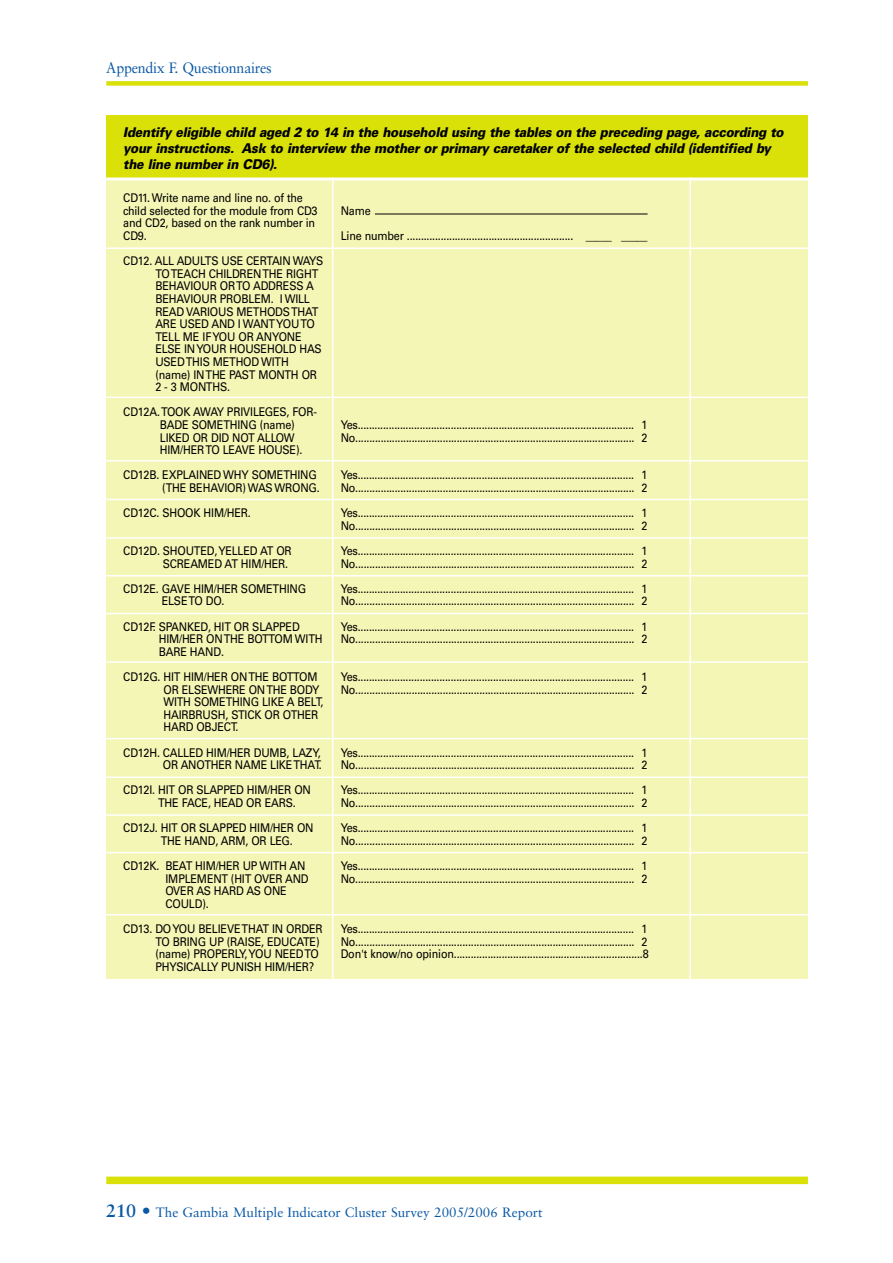
<style>
.page{position:relative;width:893px;height:1263px;background:#fff}
.page>*{position:absolute;margin:0;border:0;box-sizing:border-box;transform-origin:0 0}
.t1{font:15px "Sabon";letter-spacing:-.015em;color:#0a58a5;scale:.95 1}
.t2{font:italic 900 13.5px/16.2px "Univers";letter-spacing:-.02em;color:#000;scale:.9 1}
.t3{font:13.5px "Sabon";color:#0a58a5}
.t4{font:12px/12.6px "Univers";letter-spacing:-.015em;color:#000;scale:.9 1}
.s1{font-weight:700;font-size:18px}
</style>
<div class="page">
<div style="left:106px;top:81px;width:702px;height:5px;background:#d9e109"></div>
<div style="left:106px;top:1176px;width:702px;height:8px;background:#d9e109"></div>
<div style="left:106px;top:122px;width:702px;height:857px;background:#f4f6b5"></div>
<div style="left:106px;top:115px;width:702px;height:62px;background:#d9e109"></div>
<hr style="left:106px;top:177px;width:702px;height:3px;background:#fff">
<hr style="left:106px;top:247px;width:702px;height:2px;background:#fff">
<hr style="left:106px;top:397px;width:702px;height:1px;background:#fff">
<hr style="left:106px;top:460px;width:702px;height:1px;background:#fff">
<hr style="left:106px;top:499px;width:702px;height:1px;background:#fff">
<hr style="left:106px;top:537px;width:702px;height:2px;background:#fff">
<hr style="left:106px;top:575px;width:702px;height:1px;background:#fff">
<hr style="left:106px;top:613px;width:702px;height:1px;background:#fff">
<hr style="left:106px;top:661px;width:702px;height:2px;background:#fff">
<hr style="left:106px;top:738px;width:702px;height:1px;background:#fff">
<hr style="left:106px;top:776px;width:702px;height:2px;background:#fff">
<hr style="left:106px;top:814px;width:702px;height:2px;background:#fff">
<hr style="left:106px;top:852px;width:702px;height:1px;background:#fff">
<hr style="left:106px;top:914px;width:702px;height:1px;background:#fff">
<hr style="left:332px;top:178px;width:2px;height:801px;background:#fff">
<hr style="left:689px;top:178px;width:2px;height:801px;background:#fff">
<hr style="left:375px;top:214px;width:273px;height:1px;background:#000">
<p class="t1" style="left:106px;top:61px;width:176px">Appendix F. Questionnaires</p>
<p class="t2" style="left:123px;top:125px;width:735px">Identify eligible child aged 2 to 14 in the household using the tables on the preceding page, according to your instructions. Ask to interview the mother or primary caretaker of the selected child (identified by the line number in CD6).</p>
<p class="t4" style="left:341px;top:199px;width:342px;line-height:25.2px">Name<br>Line number ........................................................... _____ _____</p>
<p class="t4" style="left:123px;top:193px;width:217px">CD11. Write name and line no. of the child selected for the module from CD3 and CD2, based on the rank number in<br>CD9.</p>
<p class="t4" style="left:155px;top:256px;width:188px;text-indent:-32px">CD12. ALL ADULTS USE CERTAIN WAYS<br>TO TEACH CHILDREN THE RIGHT<br>BEHAVIOUR OR TO ADDRESS A<br>BEHAVIOUR PROBLEM. I WILL<br>READ VARIOUS METHODS THAT<br>ARE USED AND I WANT YOU TO<br>TELL ME IF YOU OR ANYONE<br>ELSE IN YOUR HOUSEHOLD HAS<br>USED THIS METHOD WITH (name) IN THE PAST MONTH OR<br>2 - 3 MONTHS.</p>
<p class="t4" style="left:160px;top:407px;width:176px;text-indent:-37px">CD12A.TOOK AWAY PRIVILEGES, FOR-<br>BADE SOMETHING (name)<br>LIKED OR DID NOT ALLOW<br>HIM/HER TO LEAVE HOUSE).</p>
<p class="t4" style="left:123px;top:470px;width:220px;text-align:right">CD12B. EXPLAINED WHY SOMETHING (THE BEHAVIOR) WAS WRONG.</p>
<p class="t4" style="left:123px;top:508px;width:143px">CD12C. SHOOK HIM/HER.</p>
<p class="t4" style="left:123px;top:545px;width:189px;text-align:right">CD12D. SHOUTED, YELLED AT OR<br>SCREAMED AT HIM/HER.</p>
<p class="t4" style="left:162px;top:583px;width:162px;text-indent:-38px">CD12E. GAVE HIM/HER SOMETHING<br>ELSE TO DO.</p>
<p class="t4" style="left:159px;top:621px;width:183px;text-indent:-35px">CD12F. SPANKED, HIT OR SLAPPED<br>HIM/HER ON THE BOTTOM WITH<br>BARE HAND.</p>
<p class="t4" style="left:163px;top:671px;width:179px;text-indent:-40px">CD12G. HIT HIM/HER ON THE BOTTOM<br>OR ELSEWHERE ON THE BODY<br>WITH SOMETHING LIKE A BELT,<br>HAIRBRUSH, STICK OR OTHER<br>HARD OBJECT.</p>
<p class="t4" style="left:123px;top:747px;width:222px;text-align:right">CD12H. CALLED HIM/HER DUMB, LAZY,<br>OR ANOTHER NAME LIKE THAT.</p>
<p class="t4" style="left:158px;top:785px;width:171px;text-indent:-35px">CD12I. HIT OR SLAPPED HIM/HER ON<br>THE FACE, HEAD OR EARS.</p>
<p class="t4" style="left:161px;top:823px;width:171px;text-indent:-37px">CD12J. HIT OR SLAPPED HIM/HER ON<br>THE HAND, ARM, OR LEG.</p>
<p class="t4" style="left:165px;top:860px;width:161px;text-indent:-42px">CD12K. BEAT HIM/HER UP WITH AN<br>IMPLEMENT (HIT OVER AND<br>OVER AS HARD AS ONE<br>COULD).</p>
<p class="t4" style="left:155px;top:923px;width:187px;text-indent:-32px">CD13. DO YOU BELIEVE THAT IN ORDER<br>TO BRING UP (RAISE, EDUCATE) (name) PROPERLY, YOU NEED TO<br>PHYSICALLY PUNISH HIM/HER?</p>
<p class="t4" style="left:341px;top:419px;width:342px">Yes.................................................................................................. 1<br>No................................................................................................... 2</p>
<p class="t4" style="left:341px;top:470px;width:342px">Yes.................................................................................................. 1<br>No................................................................................................... 2</p>
<p class="t4" style="left:341px;top:508px;width:343px">Yes.................................................................................................. 1<br>No................................................................................................... 2</p>
<p class="t4" style="left:341px;top:545px;width:342px">Yes.................................................................................................. 1<br>No................................................................................................... 2</p>
<p class="t4" style="left:341px;top:583px;width:343px">Yes.................................................................................................. 1<br>No................................................................................................... 2</p>
<p class="t4" style="left:341px;top:621px;width:343px">Yes.................................................................................................. 1<br>No................................................................................................... 2</p>
<p class="t4" style="left:341px;top:671px;width:343px">Yes.................................................................................................. 1<br>No................................................................................................... 2</p>
<p class="t4" style="left:341px;top:747px;width:342px">Yes.................................................................................................. 1<br>No................................................................................................... 2</p>
<p class="t4" style="left:341px;top:785px;width:343px">Yes.................................................................................................. 1<br>No................................................................................................... 2</p>
<p class="t4" style="left:341px;top:823px;width:342px">Yes.................................................................................................. 1<br>No................................................................................................... 2</p>
<p class="t4" style="left:341px;top:860px;width:343px">Yes.................................................................................................. 1<br>No................................................................................................... 2</p>
<p class="t4" style="left:341px;top:923px;width:344px;text-align:justify">Yes.................................................................................................. 1<br>No................................................................................................... 2<br>Don't know/no opinion...................................................................8</p>
<p class="t3" style="left:106px;top:1206px;width:438px"><span class="s1">210 •</span> The Gambia Multiple Indicator Cluster Survey 2005/2006 Report</p>
</div>
